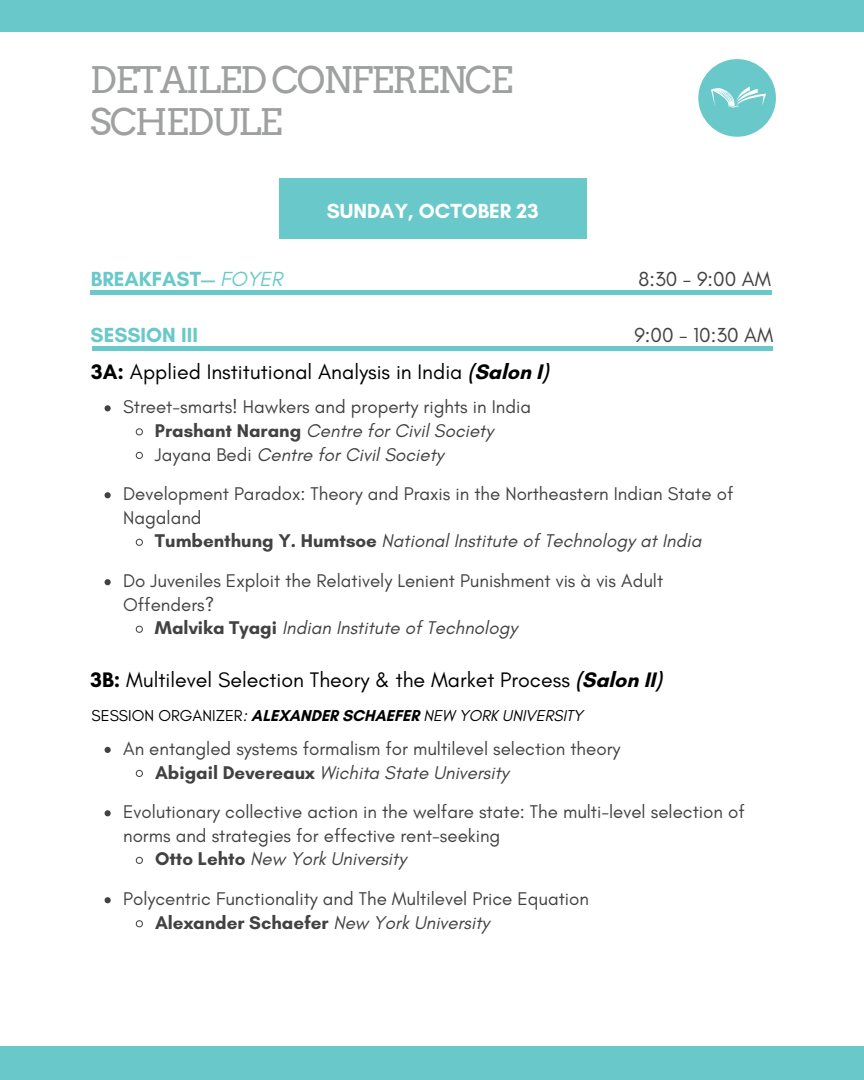
<style>
.page{position:relative;width:864px;height:1080px;background:#fff}
.page>*{position:absolute;margin:0;border:0;box-sizing:border-box;transform-origin:0 0}
.t1{font:36.6px/42px "Arvo";letter-spacing:-.05em;color:#9fa0a0}
.t2{font:21.45px "Glacial Indifference";color:#000}
.t3{font:700 20.85px "Glacial Indifference";color:#69c9ca}
.t4{font:700 20.85px "Glacial Indifference";color:#fff}
.t5{font:20.7px "Glacial Indifference";color:#424242}
.t6{font:18.75px/23.5px "Glacial Indifference";color:#424242}
.t7{font:italic 18.75px "Glacial Indifference";color:#424242}
.t8{font:italic 16.05px "Glacial Indifference";color:#000}
.s1{font-weight:400;font-style:italic}
.s2{font-weight:700}
.s3{font-style:italic}
.s4{font-weight:700;font-style:normal}
.s5{font-style:normal}
</style>
<div class="page">
<div style="left:698px;top:59px;width:78px;height:78px;background:#69c9ca;border-radius:50%"></div>
<div style="left:0;top:1047px;width:864px;height:33px;background:#69c9ca"></div>
<div style="left:0;top:0;width:864px;height:32px;background:#69c9ca"></div>
<svg style="left:105px;top:405px;width:6px;height:6px"></svg>
<svg style="left:135px;top:428px;width:8px;height:8px"></svg>
<svg style="left:135px;top:451px;width:8px;height:8px"></svg>
<svg style="left:105px;top:492px;width:6px;height:6px"></svg>
<svg style="left:135px;top:538px;width:8px;height:8px"></svg>
<svg style="left:105px;top:579px;width:6px;height:6px"></svg>
<svg style="left:135px;top:625px;width:8px;height:8px"></svg>
<svg style="left:105px;top:747px;width:6px;height:6px"></svg>
<svg style="left:135px;top:769px;width:8px;height:8px"></svg>
<svg style="left:105px;top:810px;width:6px;height:6px"></svg>
<svg style="left:135px;top:856px;width:8px;height:8px"></svg>
<svg style="left:105px;top:897px;width:6px;height:6px"></svg>
<svg style="left:135px;top:920px;width:8px;height:8px"></svg>
<hr style="left:92px;top:347px;width:680px;height:4px;background:#69c9ca">
<div style="left:279px;top:179px;width:308px;height:60px;background:#69c9ca"></div>
<svg style="left:711px;top:87px;width:55px;height:21px"></svg>
<hr style="left:91px;top:291px;width:681px;height:4px;background:#69c9ca">
<h1 class="t1" style="left:90px;top:59px;width:425px">DETAILED CONFERENCE<br>SCHEDULE</h1>
<p class="t4" style="left:327px;top:198px;width:213px">SUNDAY, OCTOBER 23</p>
<p class="t3" style="left:91px;top:266px;width:193px">BREAKFAST— <span class="s1">FOYER</span></p>
<p class="t5" style="left:639px;top:266px;width:134px">8:30 - 9:00 AM</p>
<p class="t3" style="left:91px;top:322px;width:109px">SESSION III</p>
<p class="t5" style="left:634px;top:322px;width:140px">9:00 - 10:30 AM</p>
<p class="t2" style="left:91px;top:358px;width:459px"><span class="s2">3A:</span> Applied Institutional Analysis in India <span class="s2">(Salon I)</span></p>
<p class="t6" style="left:155px;top:395px;width:378px;text-indent:-32px">Street-smarts! Hawkers and property rights in India<br><span class="s2">Prashant Narang</span> <span class="s3">Centre for Civil Society<br></span>Jayana Bedi <span class="s3">Centre for Civil Society</span></p>
<p class="t6" style="left:123px;top:482px;width:612px">Development Paradox: Theory and Praxis in the Northeastern Indian State of</p>
<p class="t6" style="left:123px;top:506px;width:80px">Nagaland</p>
<p class="t7" style="left:155px;top:530px;width:548px"><span class="s4">Tumbenthung Y. Humtsoe</span> National Institute of Technology at India</p>
<p class="t6" style="left:123px;top:569px;width:542px">Do Juveniles Exploit the Relatively Lenient Punishment vis à vis Adult</p>
<p class="t6" style="left:123px;top:593px;width:93px">Offenders?</p>
<p class="t7" style="left:155px;top:617px;width:364px"><span class="s4">Malvika Tyagi</span> Indian Institute of Technology</p>
<p class="t2" style="left:91px;top:666px;width:572px"><span class="s2">3B:</span> Multilevel Selection Theory &amp; the Market Process <span class="s2">(Salon II)</span></p>
<p class="t8" style="left:92px;top:705px;width:493px"><span class="s5">SESSION ORGANIZER</span>: <span class="s4">ALEXANDER SCHAEFER</span> NEW YORK UNIVERSITY</p>
<p class="t6" style="left:155px;top:737px;width:467px;text-indent:-32px">An entangled systems formalism for multilevel selection theory<br><span class="s2">Abigail Devereaux</span> <span class="s3">Wichita State University</span></p>
<p class="t6" style="left:123px;top:800px;width:623px">Evolutionary collective action in the welfare state: The multi-level selection of</p>
<p class="t6" style="left:123px;top:824px;width:379px">norms and strategies for effective rent-seeking</p>
<p class="t7" style="left:155px;top:848px;width:253px"><span class="s4">Otto Lehto</span> New York University</p>
<p class="t6" style="left:155px;top:887px;width:436px;text-indent:-32px">Polycentric Functionality and The Multilevel Price Equation<br><span class="s2">Alexander Schaefer</span> <span class="s3">New York University</span></p>
</div>
